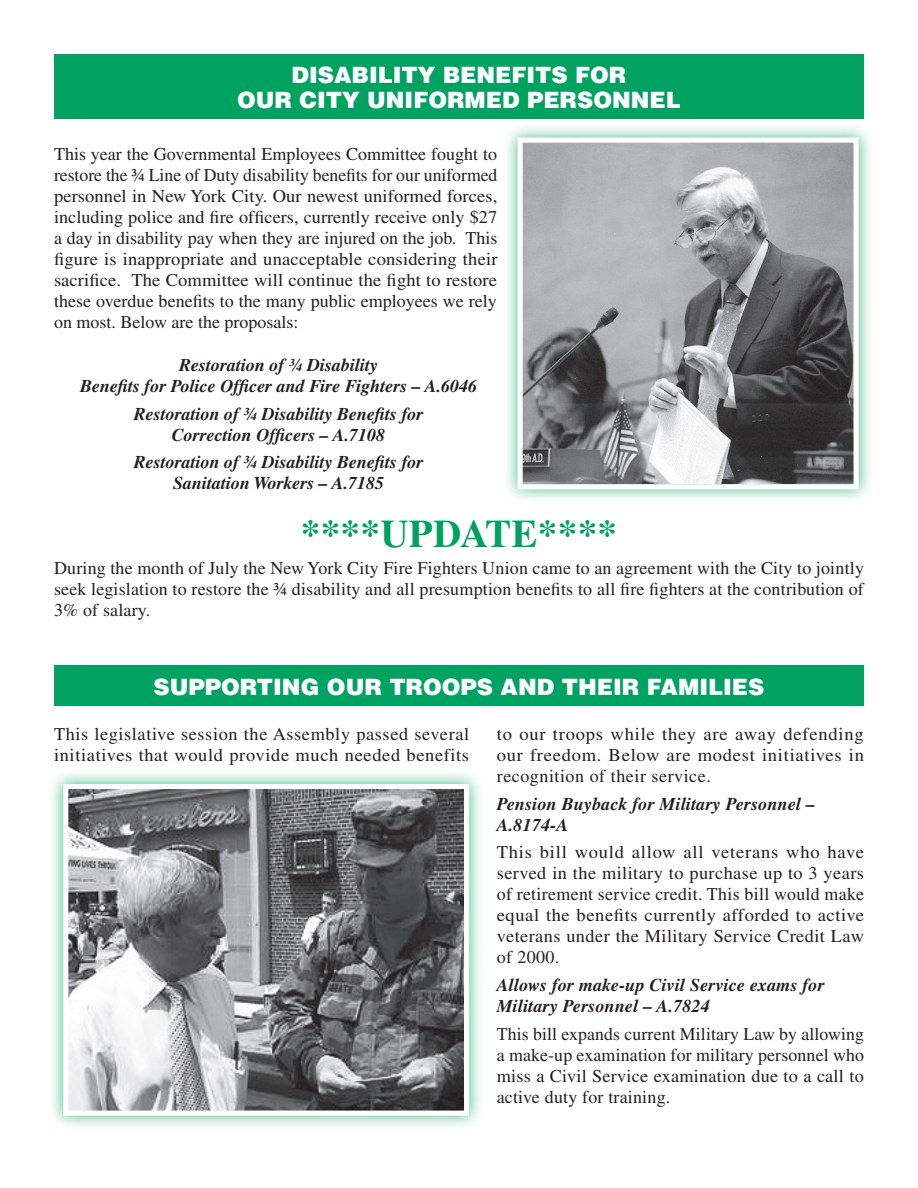
<style>
.page{position:relative;width:918px;height:1188px;background:#fff}
.page>*{position:absolute;margin:0;border:0;box-sizing:border-box;transform-origin:0 0}
.Body_text{font:700 39px "Times";letter-spacing:.01em;color:#00a261}
.Headline{font:900 22.5px/25.5px "Helvetica";color:#fff;text-align:center}
.Body_text-2{font:18px/21px "Times";letter-spacing:.02em;color:#231f20;text-align:justify}
.Body_text-3{font:italic 700 18px/21px "Times";color:#231f20;text-align:center}
</style>
<div class="page">
<div style="left:54px;top:54px;width:810px;height:65px;background:#00a261"></div>
<div style="left:54px;top:665px;width:810px;height:41px;background:#00a261"></div>
<div style="left:502px;top:122px;width:372px;height:383px;background:#00a261;opacity:.75"></div>
<img style="left:524px;top:144px;width:329px;height:339px">
<div style="left:518px;top:138px;width:341px;height:351px;border:5px solid #fff"></div>
<div style="left:48px;top:769px;width:436px;height:362px;background:#00a261;opacity:.75"></div>
<img style="left:69px;top:790px;width:394px;height:320px">
<div style="left:63px;top:784px;width:406px;height:332px;border:5px solid #fff"></div>
<p class="Headline" style="left:237px;top:61px;width:445px">DISABILITY BENEFITS FOR<br>OUR CITY UNIFORMED PERSONNEL</p>
<p class="Body_text-2" style="left:54px;top:144px;width:445px">This year the Governmental Employees Committee fought to restore the ¾ Line of Duty disability benefits for our uniformed personnel in New York City. Our newest uniformed forces, including police and fire officers, currently receive only $27 a day in disability pay when they are injured on the job. This figure is inappropriate and unacceptable considering their sacrifice. The Committee will continue the fight to restore these overdue benefits to the many public employees we rely on most. Below are the proposals:</p>
<p class="Body_text-3" style="left:80px;top:354px;width:399px">Restoration of ¾ Disability<br>Benefits for Police Officer and Fire Fighters – A.6046</p>
<p class="Body_text-3" style="left:134px;top:403px;width:291px">Restoration of ¾ Disability Benefits for<br>Correction Officers – A.7108</p>
<p class="Body_text-3" style="left:134px;top:452px;width:291px">Restoration of ¾ Disability Benefits for<br>Sanitation Workers – A.7185</p>
<p class="Body_text" style="left:301px;top:510px;width:318px">****UPDATE****</p>
<p class="Body_text-2" style="left:54px;top:558px;width:812px">During the month of July the New York City Fire Fighters Union came to an agreement with the City to jointly seek legislation to restore the ¾ disability and all presumption benefits to all fire fighters at the contribution of 3% of salary.</p>
<p class="Headline" style="left:154px;top:673px;width:612px">SUPPORTING OUR TROOPS AND THEIR FAMILIES</p>
<p class="Body_text-2" style="left:54px;top:723px;width:417px">This legislative session the Assembly passed several initiatives that would provide much needed benefits</p>
<p class="Body_text-2" style="left:497px;top:723px;width:369px">to our troops while they are away defending our freedom. Below are modest initiatives in recognition of their service.</p>
<p class="Body_text-3" style="left:497px;top:793px;width:320px;text-align:left">Pension Buyback for Military Personnel –<br>A.8174-A</p>
<p class="Body_text-2" style="left:497px;top:842px;width:369px">This bill would allow all veterans who have served in the military to purchase up to 3 years of retirement service credit. This bill would make equal the benefits currently afforded to active veterans under the Military Service Credit Law of 2000.</p>
<p class="Body_text-3" style="left:497px;top:974px;width:330px;text-align:left">Allows for make-up Civil Service exams for<br>Military Personnel – A.7824</p>
<p class="Body_text-2" style="left:497px;top:1023px;width:369px">This bill expands current Military Law by allowing a make-up examination for military personnel who miss a Civil Service examination due to a call to active duty for training.</p>
</div>
